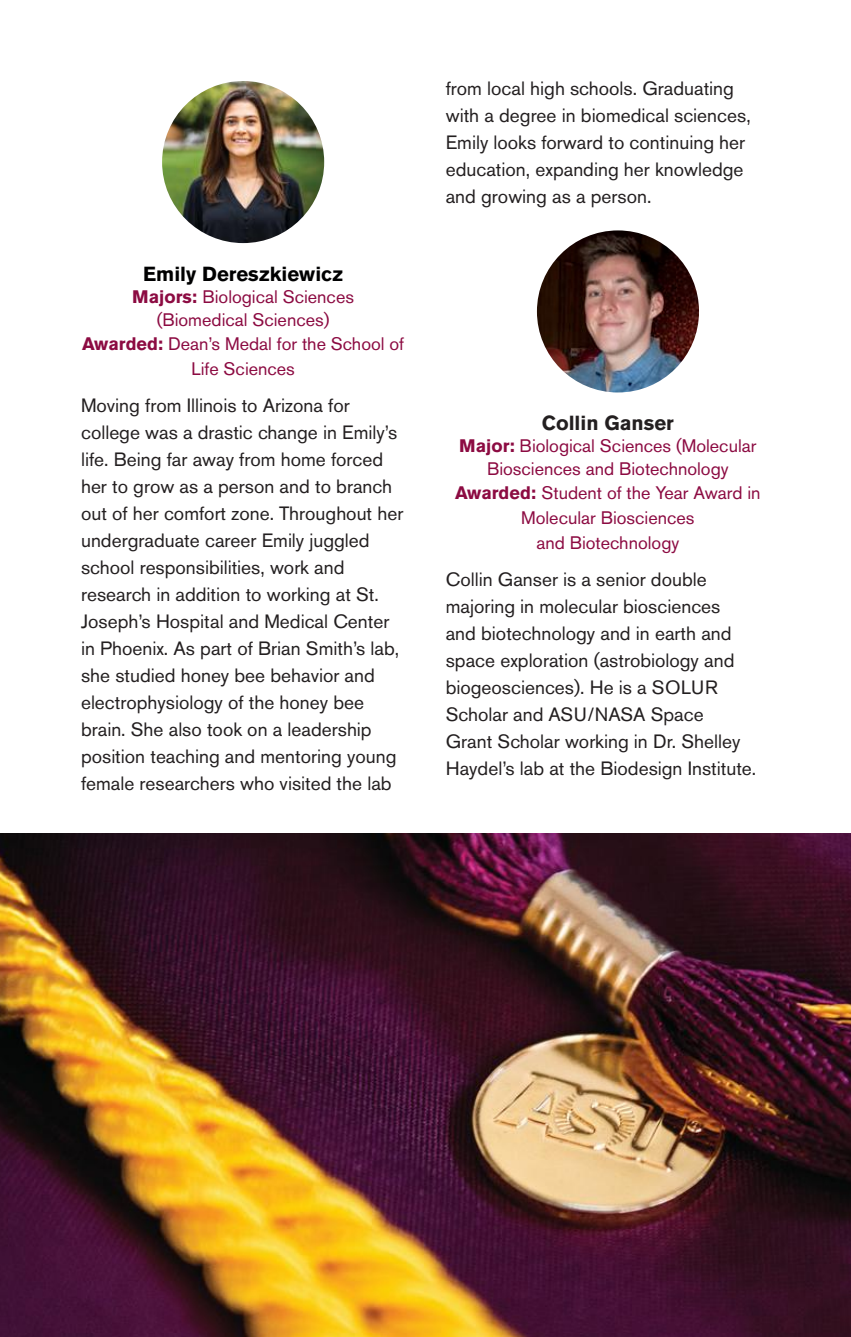
<style>
.page{position:relative;width:851px;height:1337px;background:#fff}
.page>*{position:absolute;margin:0;border:0;box-sizing:border-box;transform-origin:0 0}
._05_bio_text{font:700 20.25px "Akzidenz Grotesk Std";color:#000001}
._05_bio_text-2{font:700 20.25px "Akzidenz Grotesk Std";color:#231f20}
._05_bio_text_copy{font:19.12px/27px "Akzidenz Grotesk Std";color:#231f20}
._04_awarded{font:18px/24.8px "Akzidenz Grotesk Std";color:#8c0b42;text-align:center}
._03_major{font:18px/22.5px "Akzidenz Grotesk Std";color:#8c0b42;text-align:center}
.s1{font-weight:700}
</style>
<div class="page">
<img style="left:537px;top:230px;width:162px;height:162px;border-radius:81px">
<img style="left:162px;top:81px;width:162px;height:162px;border-radius:81px">
<img style="left:0;top:833px;width:850px;height:503px">
<p class="_05_bio_text" style="left:143px;top:262px;width:201px">Emily Dereszkiewicz</p>
<p class="_03_major" style="left:132px;top:285px;width:223px"><span class="s1">Majors:</span> Biological Sciences (Biomedical Sciences)</p>
<p class="_04_awarded" style="left:82px;top:332px;width:323px"><span class="s1">Awarded:</span> Dean’s Medal for the School of<br>Life Sciences</p>
<p class="_05_bio_text_copy" style="left:81px;top:392px;width:324px">Moving from Illinois to Arizona for college was a drastic change in Emily’s life. Being far away from home forced her to grow as a person and to branch out of her comfort zone. Throughout her undergraduate career Emily juggled school responsibilities, work and research in addition to working at St.<br>Joseph’s Hospital and Medical Center in Phoenix. As part of Brian Smith’s lab, she studied honey bee behavior and electrophysiology of the honey bee brain. She also took on a leadership position teaching and mentoring young female researchers who visited the lab</p>
<p class="_05_bio_text_copy" style="left:446px;top:75px;width:306px">from local high schools. Graduating with a degree in biomedical sciences, Emily looks forward to continuing her education, expanding her knowledge and growing as a person.</p>
<p class="_05_bio_text-2" style="left:542px;top:411px;width:133px">Collin Ganser</p>
<p class="_03_major" style="left:459px;top:434px;width:299px"><span class="s1">Major:</span> Biological Sciences (Molecular<br>Biosciences and Biotechnology</p>
<p class="_04_awarded" style="left:455px;top:480px;width:307px"><span class="s1">Awarded:</span> Student of the Year Award in<br>Molecular Biosciences</p>
<p class="_04_awarded" style="left:536px;top:530px;width:144px">and Biotechnology</p>
<p class="_05_bio_text_copy" style="left:446px;top:566px;width:312px">Collin Ganser is a senior double majoring in molecular biosciences<br>and biotechnology and in earth and space exploration (astrobiology and biogeosciences). He is a SOLUR Scholar and ASU/NASA Space<br>Grant Scholar working in Dr. Shelley Haydel’s lab at the Biodesign Institute.</p>
</div>
